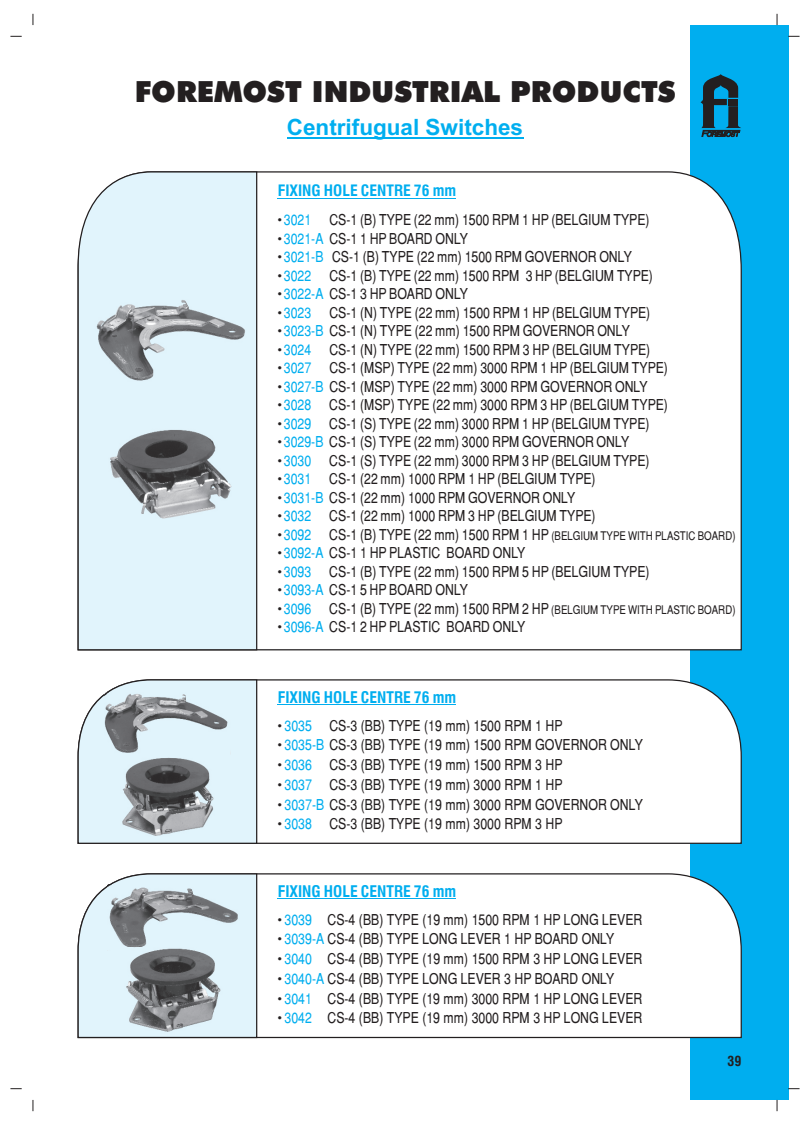
<style>
.page{position:relative;width:810px;height:1125px;background:#fff}
.page>*{position:absolute;margin:0;border:0;box-sizing:border-box;transform-origin:0 0}
.t1{font:900 29.25px "Futura BT";color:#231f20}
.t2{font:700 22.5px "Arial";color:#00aeef}
.t3{font:700 condensed 15.62px "Swiss 721 BT";color:#00aeef}
.t4{font:700 condensed 15.38px "Swiss 721 BT";color:#00aeef}
.t5{font:15px "Switzerland Narrow Plain";color:#231f20}
.t6{font:15px "Switzerland Narrow Plain";color:#00aeef}
.t7{font:700 13.75px "Switzerland Condensed";color:#231f20}
.t8{font:11.88px "Switzerland Narrow Plain";color:#231f20}
.s1{color:#231f20}
.s2{color:#00aeef}
.s3{font-size:15px}
</style>
<div class="page">
<div style="left:690px;top:25px;width:98px;height:1075px;background:#00aeef"></div>
<svg style="left:701px;top:74px;width:40px;height:64px"></svg>
<hr style="left:287px;top:137px;width:236px;height:1px;background:#00aeef">
<svg style="left:258px;top:171px;width:484px;height:480px"></svg>
<div style="left:77px;top:171px;width:181px;height:480px;background:#e1f4fc"></div>
<img style="left:109px;top:425px;width:124px;height:98px">
<img style="left:91px;top:299px;width:156px;height:86px">
<hr style="left:278px;top:198px;width:178px;height:1px;background:#00aeef">
<svg style="left:258px;top:873px;width:484px;height:166px"></svg>
<svg style="left:77px;top:873px;width:181px;height:166px;background:#d6e6ec"></svg>
<img style="left:107px;top:885px;width:132px;height:66px">
<img style="left:124px;top:947px;width:98px;height:88px">
<hr style="left:278px;top:898px;width:178px;height:1px;background:#00aeef">
<svg style="left:258px;top:679px;width:484px;height:165px"></svg>
<svg style="left:77px;top:679px;width:181px;height:165px;background:#d8e7ee"></svg>
<img style="left:104px;top:692px;width:127px;height:62px">
<img style="left:121px;top:755px;width:93px;height:84px">
<hr style="left:278px;top:704px;width:178px;height:1px;background:#00aeef">
<svg style="left:10px;top:36px;width:12px;height:1px"></svg>
<svg style="left:788px;top:36px;width:12px;height:1px"></svg>
<svg style="left:10px;top:1088px;width:12px;height:1px"></svg>
<svg style="left:788px;top:1088px;width:12px;height:1px"></svg>
<h1 class="t1" style="left:135px;top:80px;width:543px">FOREMOST INDUSTRIAL PRODUCTS</h1>
<h2 class="t2" style="left:287px;top:119px;width:238px">Centrifugual Switches</h2>
<p class="t4" style="left:278px;top:185px;width:180px">FIXING HOLE CENTRE 76 mm</p>
<p class="t6" style="left:278px;top:214px;width:35px"><span class="s1">•</span> 3021</p>
<p class="t5" style="left:329px;top:214px;width:322px">CS-1 (B) TYPE (22 mm) 1500 RPM 1 HP (BELGIUM TYPE)</p>
<p class="t5" style="left:278px;top:232px;width:192px">• <span class="s2">3021-A</span> CS-1 1 HP BOARD ONLY</p>
<p class="t6" style="left:278px;top:251px;width:47px"><span class="s1">•</span> 3021-B</p>
<p class="t5" style="left:332px;top:251px;width:301px">CS-1 (B) TYPE (22 mm) 1500 RPM GOVERNOR ONLY</p>
<p class="t6" style="left:278px;top:269px;width:35px"><span class="s1">•</span> 3022</p>
<p class="t5" style="left:329px;top:269px;width:325px">CS-1 (B) TYPE (22 mm) 1500 RPM 3 HP (BELGIUM TYPE)</p>
<p class="t5" style="left:278px;top:288px;width:192px">• <span class="s2">3022-A</span> CS-1 3 HP BOARD ONLY</p>
<p class="t6" style="left:278px;top:306px;width:35px"><span class="s1">•</span> 3023</p>
<p class="t5" style="left:329px;top:306px;width:323px">CS-1 (N) TYPE (22 mm) 1500 RPM 1 HP (BELGIUM TYPE)</p>
<p class="t5" style="left:278px;top:325px;width:354px">• <span class="s2">3023-B</span> CS-1 (N) TYPE (22 mm) 1500 RPM GOVERNOR ONLY</p>
<p class="t6" style="left:278px;top:343px;width:35px"><span class="s1">•</span> 3024</p>
<p class="t5" style="left:329px;top:343px;width:323px">CS-1 (N) TYPE (22 mm) 1500 RPM 3 HP (BELGIUM TYPE)</p>
<p class="t6" style="left:278px;top:362px;width:35px"><span class="s1">•</span> 3027</p>
<p class="t5" style="left:329px;top:362px;width:340px">CS-1 (MSP) TYPE (22 mm) 3000 RPM 1 HP (BELGIUM TYPE)</p>
<p class="t5" style="left:278px;top:380px;width:371px">• <span class="s2">3027-B</span> CS-1 (MSP) TYPE (22 mm) 3000 RPM GOVERNOR ONLY</p>
<p class="t6" style="left:278px;top:399px;width:35px"><span class="s1">•</span> 3028</p>
<p class="t5" style="left:329px;top:399px;width:340px">CS-1 (MSP) TYPE (22 mm) 3000 RPM 3 HP (BELGIUM TYPE)</p>
<p class="t6" style="left:278px;top:417px;width:35px"><span class="s1">•</span> 3029</p>
<p class="t5" style="left:329px;top:417px;width:322px">CS-1 (S) TYPE (22 mm) 3000 RPM 1 HP (BELGIUM TYPE)</p>
<p class="t5" style="left:278px;top:436px;width:353px">• <span class="s2">3029-B</span> CS-1 (S) TYPE (22 mm) 3000 RPM GOVERNOR ONLY</p>
<p class="t6" style="left:278px;top:454px;width:35px"><span class="s1">•</span> 3030</p>
<p class="t5" style="left:329px;top:454px;width:322px">CS-1 (S) TYPE (22 mm) 3000 RPM 3 HP (BELGIUM TYPE)</p>
<p class="t6" style="left:278px;top:473px;width:35px"><span class="s1">•</span> 3031</p>
<p class="t5" style="left:329px;top:473px;width:268px">CS-1 (22 mm) 1000 RPM 1 HP (BELGIUM TYPE)</p>
<p class="t5" style="left:278px;top:491px;width:299px">• <span class="s2">3031-B</span> CS-1 (22 mm) 1000 RPM GOVERNOR ONLY</p>
<p class="t6" style="left:278px;top:510px;width:35px"><span class="s1">•</span> 3032</p>
<p class="t5" style="left:329px;top:510px;width:268px">CS-1 (22 mm) 1000 RPM 3 HP (BELGIUM TYPE)</p>
<p class="t6" style="left:278px;top:528px;width:35px"><span class="s1">•</span> 3092</p>
<p class="t8" style="left:329px;top:531px;width:408px"><span class="s3">CS-1 (B) TYPE (22 mm) 1500 RPM 1 HP</span> (BELGIUM TYPE WITH PLASTIC BOARD)</p>
<p class="t5" style="left:278px;top:547px;width:249px">• <span class="s2">3092-A</span> CS-1 1 HP PLASTIC BOARD ONLY</p>
<p class="t6" style="left:278px;top:565px;width:35px"><span class="s1">•</span> 3093</p>
<p class="t5" style="left:329px;top:565px;width:322px">CS-1 (B) TYPE (22 mm) 1500 RPM 5 HP (BELGIUM TYPE)</p>
<p class="t5" style="left:278px;top:584px;width:192px">• <span class="s2">3093-A</span> CS-1 5 HP BOARD ONLY</p>
<p class="t6" style="left:278px;top:602px;width:35px"><span class="s1">•</span> 3096</p>
<p class="t8" style="left:329px;top:605px;width:408px"><span class="s3">CS-1 (B) TYPE (22 mm) 1500 RPM 2 HP</span> (BELGIUM TYPE WITH PLASTIC BOARD)</p>
<p class="t5" style="left:278px;top:621px;width:249px">• <span class="s2">3096-A</span> CS-1 2 HP PLASTIC BOARD ONLY</p>
<p class="t3" style="left:278px;top:691px;width:180px">FIXING HOLE CENTRE 76 mm</p>
<p class="t6" style="left:278px;top:719px;width:36px"><span class="s1">•</span> 3035</p>
<p class="t5" style="left:329px;top:719px;width:235px">CS-3 (BB) TYPE (19 mm) 1500 RPM 1 HP</p>
<p class="t5" style="left:278px;top:739px;width:367px">• <span class="s2">3035-B</span> CS-3 (BB) TYPE (19 mm) 1500 RPM GOVERNOR ONLY</p>
<p class="t6" style="left:278px;top:759px;width:36px"><span class="s1">•</span> 3036</p>
<p class="t5" style="left:329px;top:759px;width:235px">CS-3 (BB) TYPE (19 mm) 1500 RPM 3 HP</p>
<p class="t6" style="left:278px;top:778px;width:36px"><span class="s1">•</span> 3037</p>
<p class="t5" style="left:329px;top:778px;width:235px">CS-3 (BB) TYPE (19 mm) 3000 RPM 1 HP</p>
<p class="t5" style="left:278px;top:798px;width:367px">• <span class="s2">3037-B</span> CS-3 (BB) TYPE (19 mm) 3000 RPM GOVERNOR ONLY</p>
<p class="t6" style="left:278px;top:818px;width:36px"><span class="s1">•</span> 3038</p>
<p class="t5" style="left:329px;top:818px;width:235px">CS-3 (BB) TYPE (19 mm) 3000 RPM 3 HP</p>
<p class="t3" style="left:278px;top:885px;width:180px">FIXING HOLE CENTRE 76 mm</p>
<p class="t6" style="left:278px;top:913px;width:36px"><span class="s1">•</span> 3039</p>
<p class="t5" style="left:328px;top:913px;width:316px">CS-4 (BB) TYPE (19 mm) 1500 RPM 1 HP LONG LEVER</p>
<p class="t6" style="left:278px;top:953px;width:36px"><span class="s1">•</span> 3040</p>
<p class="t5" style="left:328px;top:953px;width:316px">CS-4 (BB) TYPE (19 mm) 1500 RPM 3 HP LONG LEVER</p>
<p class="t6" style="left:278px;top:992px;width:36px"><span class="s1">•</span> 3041</p>
<p class="t5" style="left:328px;top:992px;width:316px">CS-4 (BB) TYPE (19 mm) 3000 RPM 1 HP LONG LEVER</p>
<p class="t6" style="left:278px;top:1012px;width:36px"><span class="s1">•</span> 3042</p>
<p class="t5" style="left:328px;top:1012px;width:316px">CS-4 (BB) TYPE (19 mm) 3000 RPM 3 HP LONG LEVER</p>
<p class="t5" style="left:278px;top:933px;width:338px">• <span class="s2">3039-A</span> CS-4 (BB) TYPE LONG LEVER 1 HP BOARD ONLY</p>
<p class="t5" style="left:278px;top:973px;width:338px">• <span class="s2">3040-A</span> CS-4 (BB) TYPE LONG LEVER 3 HP BOARD ONLY</p>
<p class="t7" style="left:728px;top:1053px;width:15px">39</p>
</div>
